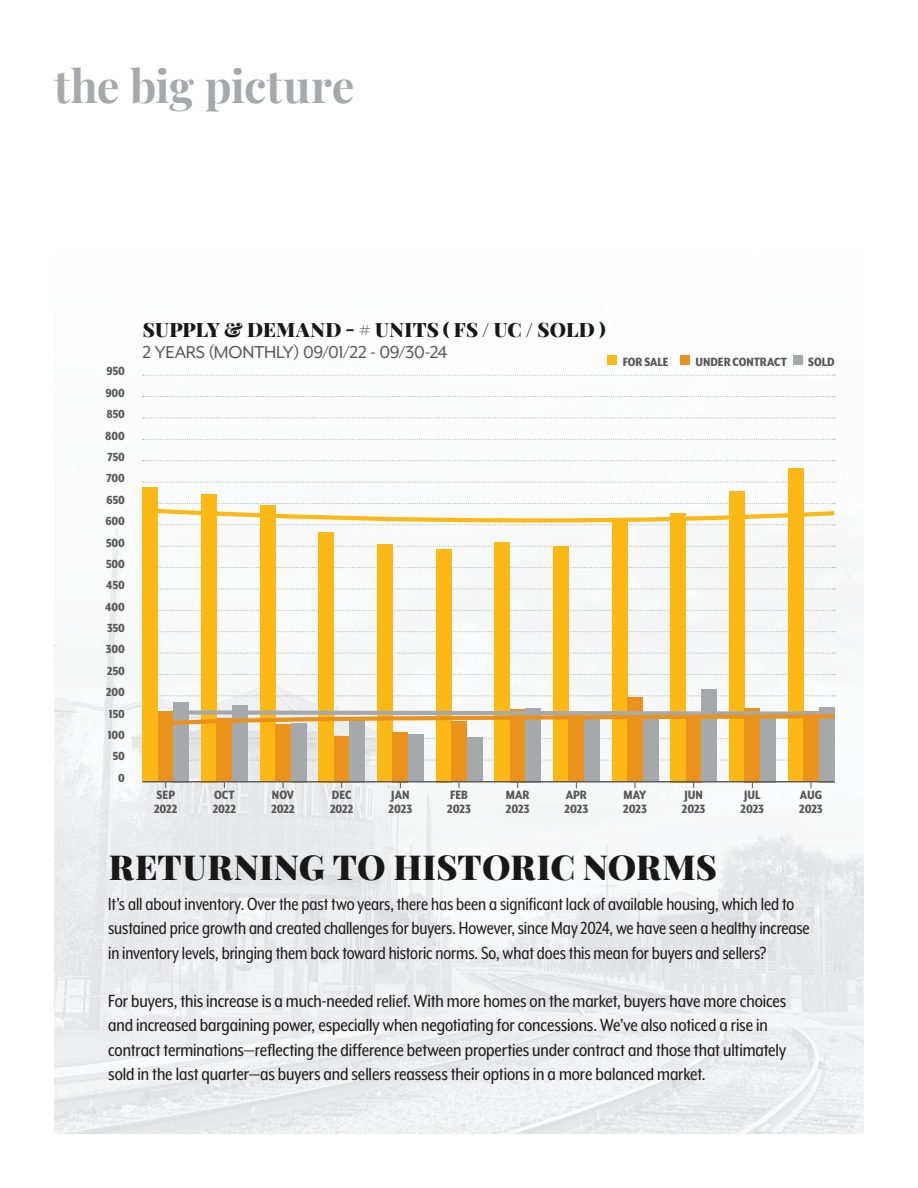
<style>
.page{position:relative;width:918px;height:1188px;background:#fff}
.page>*{position:absolute;margin:0;border:0;box-sizing:border-box;transform-origin:0 0}
.t1{font:700 45px "Playfair Display";letter-spacing:-.005em;color:#a5a9ab}
.t2{font:900 34.5px "Playfair Display";letter-spacing:.01em;color:#181818}
.t3{font:20.25px/24.3px "Mr Eaves XL Mod Nar OT";letter-spacing:-.005em;color:#231f20}
.t4{font:20.25px/24.3px "Mr Eaves XL Mod Nar OT";letter-spacing:-.005em;color:#231f20;scale:.96 1}
.t5{font:19.8px "Mr Eaves XL Mod OT";letter-spacing:-.01em;color:#585758}
.t6{font:900 19.8px "Playfair Display";letter-spacing:.005em;color:#181818}
.t7{font:800 13.95px/14px "Mr Eaves XL Mod Nar OT";color:#585758}
.t8{font:800 13.8px "Mr Eaves XL Mod Nar OT";color:#585758}
.t9{font:800 13.5px "Mr Eaves XL Mod Nar OT";letter-spacing:-.005em;color:#585758}
</style>
<div class="page">
<img style="left:54px;top:693px;width:810px;height:441px">
<img style="left:54px;top:355px;width:810px;height:338px">
<svg style="left:189px;top:760px;width:646px;height:1px"></svg>
<svg style="left:189px;top:738px;width:646px;height:1px"></svg>
<svg style="left:158px;top:696px;width:677px;height:1px"></svg>
<svg style="left:158px;top:674px;width:677px;height:1px"></svg>
<svg style="left:158px;top:653px;width:677px;height:1px"></svg>
<svg style="left:158px;top:631px;width:677px;height:1px"></svg>
<svg style="left:158px;top:610px;width:677px;height:1px"></svg>
<svg style="left:158px;top:589px;width:677px;height:1px"></svg>
<svg style="left:158px;top:567px;width:677px;height:1px"></svg>
<svg style="left:158px;top:546px;width:677px;height:1px"></svg>
<svg style="left:143px;top:482px;width:692px;height:1px"></svg>
<svg style="left:143px;top:460px;width:692px;height:1px"></svg>
<svg style="left:143px;top:439px;width:692px;height:1px"></svg>
<svg style="left:143px;top:418px;width:692px;height:1px"></svg>
<svg style="left:143px;top:396px;width:692px;height:1px"></svg>
<svg style="left:143px;top:375px;width:692px;height:1px"></svg>
<div style="left:607px;top:356px;width:10px;height:9px;background:#fcb814"></div>
<div style="left:680px;top:356px;width:9px;height:9px;background:#eb921b"></div>
<div style="left:793px;top:356px;width:9px;height:9px;background:#a5a9ab"></div>
<div style="left:142px;top:487px;width:16px;height:295px;background:#fcb814"></div>
<div style="left:201px;top:494px;width:16px;height:288px;background:#fcb814"></div>
<div style="left:260px;top:505px;width:15px;height:277px;background:#fcb814"></div>
<div style="left:318px;top:532px;width:16px;height:250px;background:#fcb814"></div>
<div style="left:377px;top:544px;width:16px;height:238px;background:#fcb814"></div>
<div style="left:436px;top:549px;width:15px;height:233px;background:#fcb814"></div>
<div style="left:494px;top:542px;width:16px;height:240px;background:#fcb814"></div>
<div style="left:553px;top:546px;width:16px;height:236px;background:#fcb814"></div>
<div style="left:612px;top:519px;width:15px;height:263px;background:#fcb814"></div>
<div style="left:670px;top:513px;width:16px;height:269px;background:#fcb814"></div>
<div style="left:729px;top:491px;width:16px;height:291px;background:#fcb814"></div>
<div style="left:788px;top:468px;width:15px;height:314px;background:#fcb814"></div>
<div style="left:158px;top:711px;width:15px;height:71px;background:#eb921b"></div>
<div style="left:173px;top:702px;width:16px;height:80px;background:#a5a9ab"></div>
<div style="left:217px;top:718px;width:15px;height:64px;background:#eb921b"></div>
<div style="left:232px;top:705px;width:16px;height:77px;background:#a5a9ab"></div>
<div style="left:275px;top:724px;width:16px;height:58px;background:#eb921b"></div>
<div style="left:291px;top:723px;width:15px;height:59px;background:#a5a9ab"></div>
<div style="left:334px;top:736px;width:15px;height:46px;background:#eb921b"></div>
<div style="left:349px;top:718px;width:16px;height:64px;background:#a5a9ab"></div>
<div style="left:393px;top:732px;width:15px;height:50px;background:#eb921b"></div>
<div style="left:408px;top:734px;width:16px;height:48px;background:#a5a9ab"></div>
<div style="left:451px;top:721px;width:16px;height:61px;background:#eb921b"></div>
<div style="left:467px;top:737px;width:15px;height:45px;background:#a5a9ab"></div>
<div style="left:510px;top:709px;width:15px;height:73px;background:#eb921b"></div>
<div style="left:525px;top:708px;width:16px;height:74px;background:#a5a9ab"></div>
<div style="left:569px;top:715px;width:15px;height:67px;background:#eb921b"></div>
<div style="left:584px;top:719px;width:16px;height:63px;background:#a5a9ab"></div>
<div style="left:627px;top:697px;width:16px;height:85px;background:#eb921b"></div>
<div style="left:643px;top:713px;width:15px;height:69px;background:#a5a9ab"></div>
<div style="left:686px;top:715px;width:15px;height:67px;background:#eb921b"></div>
<div style="left:701px;top:689px;width:16px;height:93px;background:#a5a9ab"></div>
<div style="left:745px;top:708px;width:15px;height:74px;background:#eb921b"></div>
<div style="left:760px;top:716px;width:16px;height:66px;background:#a5a9ab"></div>
<div style="left:803px;top:711px;width:16px;height:71px;background:#eb921b"></div>
<div style="left:819px;top:707px;width:15px;height:75px;background:#a5a9ab"></div>
<svg style="left:158px;top:503px;width:681px;height:22px"></svg>
<svg style="left:158px;top:708px;width:681px;height:20px"></svg>
<hr style="left:142px;top:781px;width:692px;height:1px;background:#585758">
<h1 class="t1" style="left:54px;top:50px;width:302px">the big picture</h1>
<p class="t9" style="left:106px;top:365px;width:20px">950</p>
<p class="t9" style="left:105px;top:386px;width:21px">900</p>
<p class="t9" style="left:106px;top:407px;width:20px">850</p>
<p class="t9" style="left:105px;top:429px;width:21px">800</p>
<p class="t9" style="left:107px;top:450px;width:19px">750</p>
<p class="t9" style="left:106px;top:472px;width:20px">700</p>
<p class="t9" style="left:106px;top:493px;width:20px">650</p>
<p class="t9" style="left:105px;top:514px;width:21px">600</p>
<p class="t9" style="left:106px;top:536px;width:21px">500</p>
<p class="t9" style="left:106px;top:557px;width:21px">500</p>
<p class="t9" style="left:106px;top:579px;width:20px">450</p>
<p class="t9" style="left:105px;top:600px;width:21px">400</p>
<p class="t9" style="left:107px;top:621px;width:19px">350</p>
<p class="t9" style="left:106px;top:643px;width:21px">300</p>
<p class="t9" style="left:107px;top:664px;width:19px">250</p>
<p class="t9" style="left:106px;top:685px;width:20px">200</p>
<p class="t9" style="left:109px;top:707px;width:18px">150</p>
<p class="t9" style="left:108px;top:728px;width:19px">100</p>
<p class="t9" style="left:113px;top:750px;width:14px">50</p>
<p class="t9" style="left:118px;top:772px;width:8px">0</p>
<p class="t6" style="left:143px;top:314px;width:464px">SUPPLY &amp; DEMAND - # UNITS ( FS / UC / SOLD )</p>
<p class="t5" style="left:142px;top:342px;width:307px">2 YEARS (MONTHLY) 09/01/22 - 09/30-24</p>
<p class="t8" style="left:623px;top:355px;width:47px">FOR SALE</p>
<p class="t8" style="left:695px;top:355px;width:93px">UNDER CONTRACT</p>
<p class="t8" style="left:808px;top:355px;width:28px">SOLD</p>
<p class="t7" style="left:154px;top:788px;width:25px">SEP<br>2022</p>
<p class="t7" style="left:213px;top:788px;width:25px">OCT<br>2022</p>
<p class="t7" style="left:271px;top:788px;width:25px">NOV<br>2022</p>
<p class="t7" style="left:330px;top:788px;width:25px">DEC<br>2022</p>
<p class="t7" style="left:389px;top:788px;width:25px">JAN<br>2023</p>
<p class="t7" style="left:447px;top:788px;width:25px">FEB<br>2023</p>
<p class="t7" style="left:506px;top:788px;width:25px">MAR<br>2023</p>
<p class="t7" style="left:565px;top:788px;width:25px">APR<br>2023</p>
<p class="t7" style="left:623px;top:788px;width:25px">MAY<br>2023</p>
<p class="t7" style="left:682px;top:788px;width:25px">JUN<br>2023</p>
<p class="t7" style="left:741px;top:788px;width:25px">JUL<br>2023</p>
<p class="t7" style="left:799px;top:788px;width:25px">AUG<br>2023</p>
<h2 class="t2" style="left:109px;top:840px;width:610px">RETURNING TO HISTORIC NORMS</h2>
<p class="t4" style="left:108px;top:892px;width:732px">It’s all about inventory. Over the past two years, there has been a significant lack of available housing, which led to sustained price growth and created challenges for buyers. However, since May 2024, we have seen a healthy increase in inventory levels, bringing them back toward historic norms. So, what does this mean for buyers and sellers?</p>
<p class="t3" style="left:108px;top:989px;width:680px">For buyers, this increase is a much-needed relief. With more homes on the market, buyers have more choices and increased bargaining power, especially when negotiating for concessions. We’ve also noticed a rise in contract terminations—reflecting the difference between properties under contract and those that ultimately sold in the last quarter—as buyers and sellers reassess their options in a more balanced market.</p>
</div>
